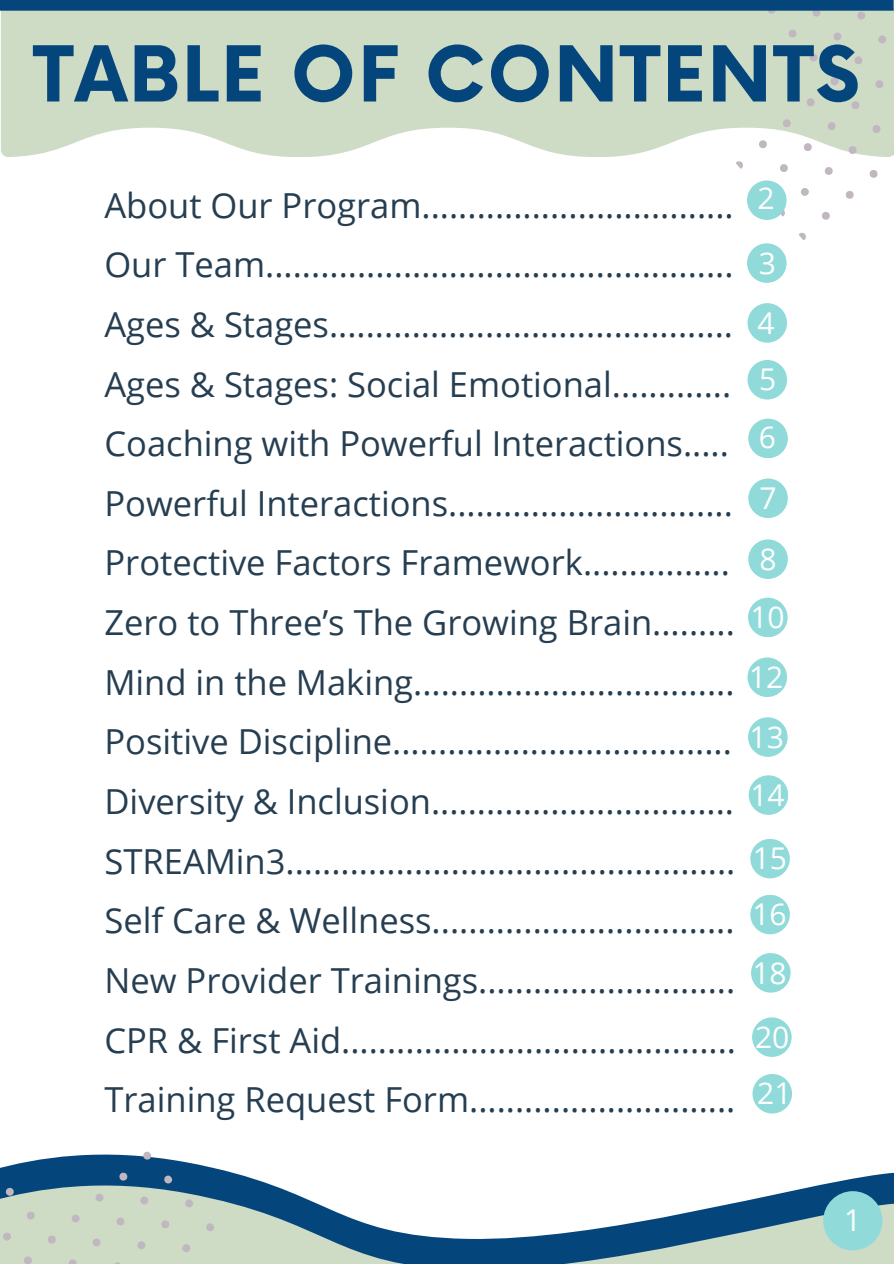
<style>
.page{position:relative;width:894px;height:1264px;background:#fff}
.page>*{position:absolute;margin:0;border:0;box-sizing:border-box;transform-origin:0 0}
.t1{font:700 75px "Now";letter-spacing:.025em;color:#04467c}
.t2{font:34.5px "Open Sans";color:#263e51}
.t3{font:30px "Open Sans";color:#fff}
</style>
<div class="page">
<svg style="left:1px;top:11px;width:892px;height:146px;background:#d2deca"></svg>
<svg style="left:891px;top:147px;width:2px;height:10px"></svg>
<svg style="left:869px;top:170px;width:9px;height:8px"></svg>
<svg style="left:845px;top:191px;width:9px;height:8px"></svg>
<svg style="left:822px;top:212px;width:8px;height:8px"></svg>
<svg style="left:798px;top:232px;width:8px;height:8px"></svg>
<svg style="left:870px;top:123px;width:11px;height:12px"></svg>
<svg style="left:846px;top:144px;width:11px;height:12px"></svg>
<svg style="left:824px;top:167px;width:9px;height:8px"></svg>
<svg style="left:801px;top:188px;width:8px;height:8px"></svg>
<svg style="left:776px;top:207px;width:10px;height:11px"></svg>
<svg style="left:873px;top:79px;width:11px;height:11px"></svg>
<svg style="left:849px;top:100px;width:11px;height:11px"></svg>
<svg style="left:825px;top:121px;width:12px;height:11px"></svg>
<svg style="left:802px;top:141px;width:11px;height:12px"></svg>
<svg style="left:780px;top:164px;width:8px;height:8px"></svg>
<svg style="left:876px;top:34px;width:11px;height:11px"></svg>
<svg style="left:852px;top:55px;width:11px;height:11px"></svg>
<svg style="left:828px;top:76px;width:11px;height:11px"></svg>
<svg style="left:804px;top:97px;width:12px;height:11px"></svg>
<svg style="left:781px;top:118px;width:11px;height:11px"></svg>
<svg style="left:757px;top:139px;width:11px;height:11px"></svg>
<svg style="left:736px;top:161px;width:7px;height:8px"></svg>
<svg style="left:855px;top:11px;width:11px;height:10px"></svg>
<svg style="left:831px;top:31px;width:11px;height:11px"></svg>
<svg style="left:807px;top:52px;width:11px;height:11px"></svg>
<svg style="left:810px;top:11px;width:11px;height:7px"></svg>
<svg style="left:786px;top:28px;width:12px;height:11px"></svg>
<svg style="left:765px;top:11px;width:12px;height:4px"></svg>
<div style="left:746px;top:180px;width:40px;height:40px;background:#91dada;border-radius:50%"></div>
<div style="left:0;top:0;width:893px;height:11px;background:#04467c"></div>
<div style="left:746px;top:243px;width:40px;height:40px;background:#91dada;border-radius:50%"></div>
<div style="left:747px;top:303px;width:39px;height:40px;background:#91dada;border-radius:50%"></div>
<div style="left:747px;top:360px;width:39px;height:39px;background:#91dada;border-radius:50%"></div>
<div style="left:748px;top:418px;width:39px;height:40px;background:#91dada;border-radius:50%"></div>
<div style="left:748px;top:478px;width:39px;height:40px;background:#91dada;border-radius:50%"></div>
<div style="left:748px;top:539px;width:39px;height:40px;background:#91dada;border-radius:50%"></div>
<div style="left:747px;top:597px;width:40px;height:40px;background:#91dada;border-radius:50%"></div>
<div style="left:747px;top:657px;width:39px;height:40px;background:#91dada;border-radius:50%"></div>
<div style="left:747px;top:717px;width:40px;height:39px;background:#91dada;border-radius:50%"></div>
<div style="left:748px;top:775px;width:40px;height:39px;background:#91dada;border-radius:50%"></div>
<div style="left:750px;top:838px;width:39px;height:40px;background:#91dada;border-radius:50%"></div>
<div style="left:750px;top:894px;width:39px;height:40px;background:#91dada;border-radius:50%"></div>
<svg style="left:0;top:1154px;width:893px;height:23px"></svg>
<svg style="left:0;top:1177px;width:893px;height:86px"></svg>
<svg style="left:204px;top:1221px;width:12px;height:11px"></svg>
<svg style="left:181px;top:1242px;width:11px;height:11px"></svg>
<svg style="left:183px;top:1197px;width:12px;height:11px"></svg>
<svg style="left:160px;top:1218px;width:11px;height:11px"></svg>
<svg style="left:136px;top:1239px;width:11px;height:11px"></svg>
<svg style="left:112px;top:1260px;width:11px;height:3px"></svg>
<svg style="left:162px;top:1173px;width:12px;height:12px"></svg>
<svg style="left:139px;top:1194px;width:11px;height:12px"></svg>
<svg style="left:115px;top:1215px;width:11px;height:11px"></svg>
<svg style="left:91px;top:1236px;width:11px;height:11px"></svg>
<svg style="left:67px;top:1257px;width:11px;height:6px"></svg>
<svg style="left:142px;top:1151px;width:11px;height:10px"></svg>
<svg style="left:118px;top:1170px;width:11px;height:12px"></svg>
<svg style="left:94px;top:1191px;width:11px;height:12px"></svg>
<svg style="left:70px;top:1212px;width:11px;height:12px"></svg>
<svg style="left:46px;top:1233px;width:11px;height:12px"></svg>
<svg style="left:22px;top:1254px;width:11px;height:9px"></svg>
<svg style="left:25px;top:1209px;width:11px;height:12px"></svg>
<svg style="left:1px;top:1230px;width:12px;height:12px"></svg>
<svg style="left:4px;top:1186px;width:11px;height:11px"></svg>
<div style="left:823px;top:1191px;width:59px;height:59px;background:#91dada;border-radius:50%"></div>
<div style="left:750px;top:953px;width:40px;height:39px;background:#91dada;border-radius:50%"></div>
<div style="left:751px;top:1017px;width:40px;height:39px;background:#91dada;border-radius:50%"></div>
<div style="left:752px;top:1073px;width:39px;height:40px;background:#91dada;border-radius:50%"></div>
<p class="t1" style="left:33px;top:34px;width:827px">TABLE OF CONTENTS</p>
<p class="t2" style="left:104px;top:181px;width:630px">About Our Program..................................</p>
<p class="t2" style="left:104px;top:240px;width:630px">Our Team...................................................</p>
<p class="t2" style="left:104px;top:300px;width:630px">Ages &amp; Stages............................................</p>
<h1 class="t2" style="left:104px;top:359px;width:628px">Ages &amp; Stages: Social Emotional.............</h1>
<p class="t2" style="left:104px;top:419px;width:626px">Coaching with Powerful Interactions.....</p>
<p class="t2" style="left:104px;top:479px;width:629px">Powerful Interactions...............................</p>
<p class="t2" style="left:104px;top:538px;width:626px">Protective Factors Framework................</p>
<p class="t2" style="left:104px;top:598px;width:631px">Zero to Three’s The Growing Brain.........</p>
<p class="t2" style="left:104px;top:658px;width:631px">Mind in the Making...................................</p>
<p class="t2" style="left:104px;top:717px;width:629px">Positive Discipline.....................................</p>
<p class="t2" style="left:104px;top:777px;width:631px">Diversity &amp; Inclusion.................................</p>
<p class="t2" style="left:104px;top:836px;width:632px">STREAMin3.................................................</p>
<p class="t2" style="left:104px;top:896px;width:631px">Self Care &amp; Wellness.................................</p>
<p class="t2" style="left:104px;top:956px;width:632px">New Provider Trainings............................</p>
<p class="t2" style="left:104px;top:1015px;width:633px">CPR &amp; First Aid...........................................</p>
<p class="t2" style="left:104px;top:1075px;width:632px">Training Request Form.............................</p>
<p class="t3" style="left:757px;top:177px;width:19px">2</p>
<p class="t3" style="left:758px;top:241px;width:19px">3</p>
<p class="t3" style="left:757px;top:301px;width:19px">4</p>
<p class="t3" style="left:759px;top:358px;width:19px">5</p>
<p class="t3" style="left:758px;top:416px;width:19px">6</p>
<p class="t3" style="left:759px;top:477px;width:19px">7</p>
<p class="t3" style="left:759px;top:538px;width:19px">8</p>
<p class="t3" style="left:750px;top:596px;width:36px">10</p>
<p class="t3" style="left:749px;top:656px;width:36px">12</p>
<p class="t3" style="left:749px;top:715px;width:36px">13</p>
<p class="t3" style="left:750px;top:773px;width:36px">14</p>
<p class="t3" style="left:752px;top:837px;width:36px">15</p>
<p class="t3" style="left:752px;top:892px;width:36px">16</p>
<p class="t3" style="left:752px;top:951px;width:36px">18</p>
<p class="t3" style="left:754px;top:1015px;width:36px">20</p>
<p class="t3" style="left:757px;top:1072px;width:36px">21</p>
<p class="t3" style="left:844px;top:1199px;width:19px">1</p>
</div>
